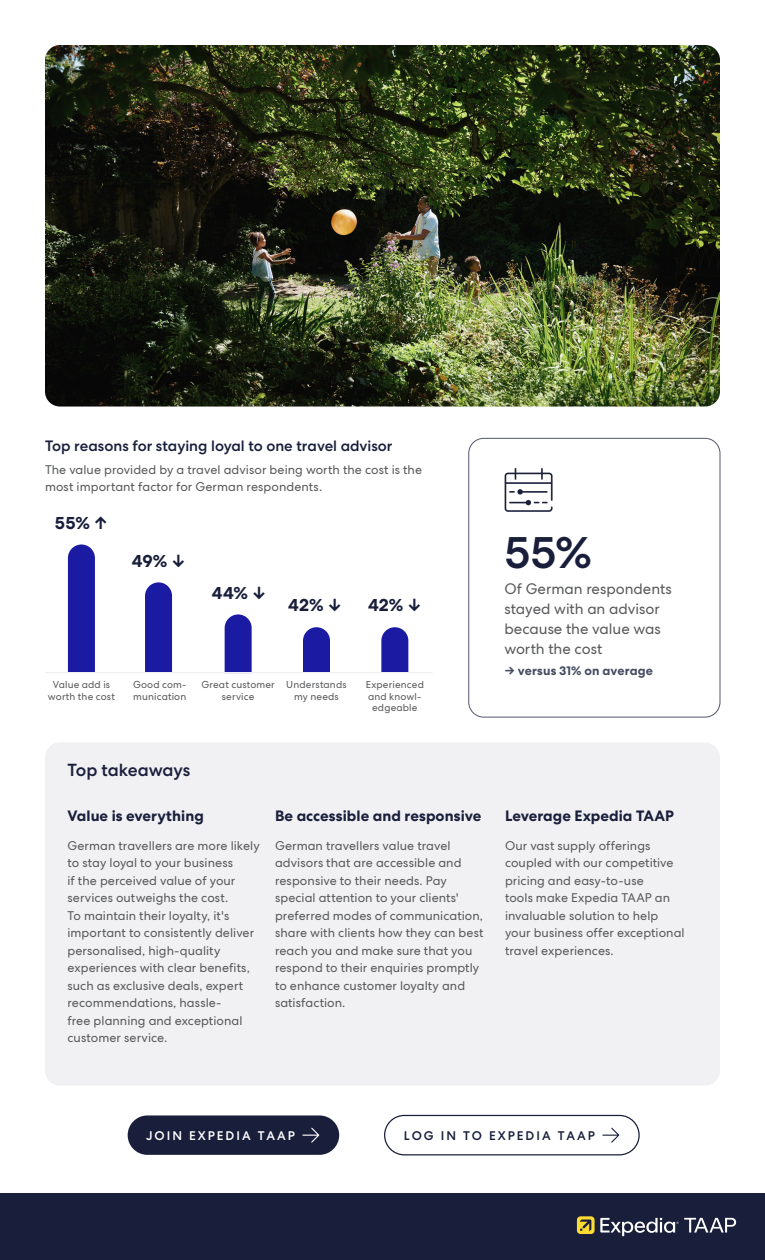
<style>
.page{position:relative;width:765px;height:1260px;background:#fff}
.page>*{position:absolute;margin:0;border:0;box-sizing:border-box;transform-origin:0 0}
.t1{font:500 45px "Centra No 2";color:#191e3b}
.t2{font:700 17.5px "Centra No 2";letter-spacing:.005em;color:#191e3b}
.t3{font:500 17.5px "Centra No 2";letter-spacing:-.005em;color:#191e3b}
.P2_info_text{font:15px/20px "Centra No 2";letter-spacing:-.005em;color:#57585a}
.P2_H3{font:700 15px "Centra No 2";letter-spacing:.005em;color:#191e3b}
.P1_Grey_H2{font:500 15px "Centra No 2";color:#191e3b}
.t4{font:12.5px/17.5px "Centra No 2";letter-spacing:.005em;color:#57585a}
.P2_versus{font:700 12.5px "Centra No 2";letter-spacing:.01em;color:#474b62}
.t5{font:500 12.5px "Centra No 2";letter-spacing:.16em;color:#191e3b}
.t6{font:500 12.5px "Centra No 2";letter-spacing:.16em;color:#fff}
.p2_Graph_callout{font:10px/11.2px "Centra No 2";letter-spacing:.015em;color:#57585a;text-align:center}
</style>
<div class="page">
<div style="left:0;top:1193px;width:765px;height:67px;background:#191e3b"></div>
<svg style="left:600px;top:1218px;width:136px;height:18px"></svg>
<svg style="left:577px;top:1216px;width:18px;height:18px"></svg>
<svg style="left:580px;top:1220px;width:11px;height:11px"></svg>
<div style="left:45px;top:742px;width:675px;height:344px;background:#f1f1f3;border-radius:15px"></div>
<div style="left:468px;top:438px;width:252px;height:279px;border:1px solid #191e3b;border-radius:15px"></div>
<img style="left:504px;top:467px;width:49px;height:45px">
<img style="left:45px;top:45px;width:675px;height:362px">
<div style="left:68px;top:545px;width:27px;height:127px;background:#1a1aa3"></div>
<div style="left:145px;top:582px;width:27px;height:90px;background:#1a1aa3"></div>
<svg style="left:225px;top:614px;width:27px;height:58px;background:#2929a9"></svg>
<svg style="left:303px;top:627px;width:27px;height:45px"></svg>
<svg style="left:381px;top:627px;width:27px;height:45px"></svg>
<hr style="left:45px;top:672px;width:388px;height:1px;background:#f1f1f3">
<div style="left:128px;top:1115px;width:211px;height:40px;background:#191e3b;border-radius:20px"></div>
<svg style="left:302px;top:1128px;width:17px;height:15px"></svg>
<svg style="left:602px;top:1128px;width:17px;height:15px"></svg>
<div style="left:384px;top:1115px;width:256px;height:40px;border:1px solid #191e3b;border-radius:20px"></div>
<p class="P1_Grey_H2" style="left:45px;top:437px;width:349px">Top reasons for staying loyal to one travel advisor</p>
<p class="t4" style="left:45px;top:461px;width:379px">The value provided by a travel advisor being worth the cost is the most important factor for German respondents.</p>
<p class="t2" style="left:55px;top:512px;width:54px">55% ↑</p>
<p class="t2" style="left:132px;top:550px;width:55px">49% ↓</p>
<p class="t2" style="left:212px;top:582px;width:56px">44% ↓</p>
<p class="t2" style="left:288px;top:595px;width:55px">42% ↓</p>
<p class="t2" style="left:368px;top:595px;width:55px">42% ↓</p>
<p class="p2_Graph_callout" style="left:133px;top:679px;width:55px;text-align:left">Good com&shy;munication</p>
<p class="p2_Graph_callout" style="left:201px;top:679px;width:75px">Great customer service</p>
<p class="p2_Graph_callout" style="left:48px;top:679px;width:68px">Value add is worth the cost</p>
<p class="p2_Graph_callout" style="left:366px;top:679px;width:60px">Experienced and knowl&shy;edgeable</p>
<p class="p2_Graph_callout" style="left:286px;top:679px;width:62px">Understands my needs</p>
<p class="t3" style="left:68px;top:760px;width:124px">Top takeaways</p>
<p class="P2_H3" style="left:68px;top:807px;width:138px">Value is everything</p>
<p class="t4" style="left:68px;top:837px;width:194px">German travellers are more likely to stay loyal to your business<br>if the perceived value of your services outweighs the cost.<br>To maintain their loyalty, it's important to consistently deliver personalised, high-quality experiences with clear benefits, such as exclusive deals, expert recommendations, hassle-<br>free planning and exceptional customer service.</p>
<p class="P2_H3" style="left:275px;top:807px;width:208px">Be accessible and responsive</p>
<p class="t4" style="left:275px;top:837px;width:210px">German travellers value travel advisors that are accessible and responsive to their needs. Pay special attention to your clients' preferred modes of communication, share with clients how they can best reach you and make sure that you respond to their enquiries promptly to enhance customer loyalty and satisfaction.</p>
<p class="t1" style="left:504px;top:526px;width:89px">55%</p>
<p class="P2_info_text" style="left:504px;top:579px;width:169px">Of German respondents stayed with an advisor because the value was worth the cost</p>
<p class="P2_versus" style="left:504px;top:663px;width:150px">→ versus 31% on average</p>
<p class="P2_H3" style="left:505px;top:807px;width:171px">Leverage Expedia TAAP</p>
<p class="t4" style="left:505px;top:837px;width:181px">Our vast supply offerings coupled with our competitive pricing and easy-to-use<br>tools make Expedia TAAP an invaluable solution to help your business offer exceptional travel experiences.</p>
<p class="t6" style="left:146px;top:1128px;width:150px">JOIN EXPEDIA TAAP</p>
<p class="t5" style="left:404px;top:1128px;width:193px">LOG IN TO EXPEDIA TAAP</p>
</div>
